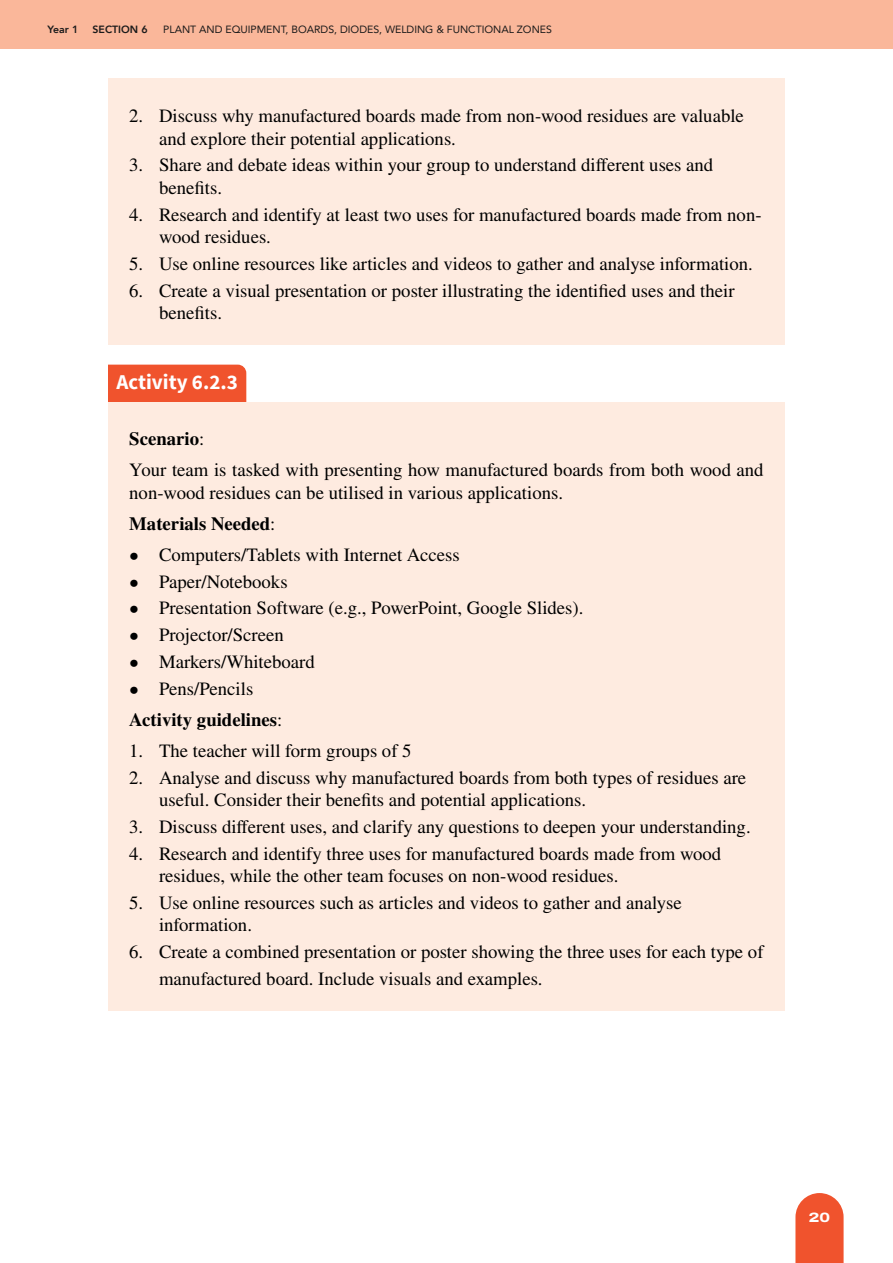
<style>
.page{position:relative;width:893px;height:1263px;background:#fff}
.page>*{position:absolute;margin:0;border:0;box-sizing:border-box;transform-origin:0 0}
.t1{font:700 21px "Source Sans Pro";color:#fff}
.t2{font:18.75px/22.5px "STIX General";color:#000}
.t3{font:700 18.75px/31px "STIX General";color:#000}
.t4{font:800 13.5px "Archivo Expanded";color:#fff}
.t5{font:10.5px "Avenir";color:#1a1a1a}
.t6{font:800 10.5px "Avenir";color:#1a1a1a}
.s1{font-weight:700}
.s2{font-weight:400}
</style>
<div class="page">
<div style="left:0;top:0;width:893px;height:49px;background:#fab79a"></div>
<svg style="left:795px;top:1193px;width:49px;height:70px;background:#f16240"></svg>
<div style="left:108px;top:78px;width:677px;height:93px;background:#feebe0"></div>
<div style="left:108px;top:128px;width:677px;height:92px;background:#feebe0"></div>
<div style="left:108px;top:177px;width:677px;height:92px;background:#feebe0"></div>
<div style="left:108px;top:253px;width:677px;height:92px;background:#feebe0"></div>
<div style="left:108px;top:365px;width:138px;height:37px;background:#f0532d"></div>
<div style="left:108px;top:402px;width:677px;height:69px;background:#feebe0"></div>
<div style="left:108px;top:433px;width:677px;height:92px;background:#feebe0"></div>
<div style="left:108px;top:517px;width:677px;height:70px;background:#feebe0"></div>
<div style="left:108px;top:571px;width:677px;height:69px;background:#feebe0"></div>
<div style="left:108px;top:624px;width:677px;height:70px;background:#feebe0"></div>
<div style="left:108px;top:682px;width:677px;height:70px;background:#feebe0"></div>
<div style="left:108px;top:740px;width:677px;height:92px;background:#feebe0"></div>
<div style="left:108px;top:816px;width:677px;height:92px;background:#feebe0"></div>
<div style="left:108px;top:865px;width:677px;height:92px;background:#feebe0"></div>
<div style="left:108px;top:914px;width:677px;height:97px;background:#feebe0"></div>
<p class="t6" style="left:48px;top:21px;width:32px">Year 1</p>
<p class="t6" style="left:93px;top:21px;width:57px">SECTION 6</p>
<p class="t5" style="left:163px;top:21px;width:390px">PLANT AND EQUIPMENT, BOARDS, DIODES, WELDING &amp; FUNCTIONAL ZONES</p>
<p class="t2" style="left:159px;top:105px;width:586px;text-indent:-30px">2. Discuss why manufactured boards made from non-wood residues are valuable and explore their potential applications.</p>
<p class="t2" style="left:159px;top:155px;width:556px;text-indent:-30px">3. Share and debate ideas within your group to understand different uses and benefits.</p>
<p class="t2" style="left:159px;top:204px;width:604px;text-indent:-30px">4. Research and identify at least two uses for manufactured boards made from non&shy;wood residues.</p>
<p class="t2" style="left:129px;top:253px;width:625px">5. Use online resources like articles and videos to gather and analyse information.</p>
<p class="t2" style="left:159px;top:280px;width:577px;text-indent:-30px">6. Create a visual presentation or poster illustrating the identified uses and their benefits.</p>
<p class="t1" style="left:117px;top:368px;width:123px">Activity 6.2.3</p>
<p class="t2" style="left:129px;top:424px;width:636px;line-height:31px"><span class="s1">Scenario</span>:<br>Your team is tasked with presenting how manufactured boards from both wood and</p>
<p class="t2" style="left:129px;top:478px;width:435px;line-height:31px">non-wood residues can be utilised in various applications.<br><span class="s1">Materials Needed</span>:</p>
<p class="t2" style="left:129px;top:544px;width:332px">• Computers/Tablets with Internet Access</p>
<p class="t2" style="left:129px;top:571px;width:160px">• Paper/Notebooks</p>
<p class="t2" style="left:129px;top:598px;width:456px">• Presentation Software (e.g., PowerPoint, Google Slides).</p>
<p class="t2" style="left:129px;top:624px;width:156px">• Projector/Screen</p>
<p class="t2" style="left:129px;top:651px;width:187px">• Markers/Whiteboard</p>
<p class="t3" style="left:129px;top:674px;width:155px"><span class="s2">• Pens/Pencils<br></span>Activity guidelines<span class="s2">:</span></p>
<p class="t2" style="left:129px;top:740px;width:284px">1. The teacher will form groups of 5</p>
<p class="t2" style="left:159px;top:767px;width:589px;text-indent:-30px">2. Analyse and discuss why manufactured boards from both types of residues are useful. Consider their benefits and potential applications.</p>
<p class="t2" style="left:129px;top:816px;width:623px">3. Discuss different uses, and clarify any questions to deepen your understanding.</p>
<p class="t2" style="left:159px;top:843px;width:564px;text-indent:-30px">4. Research and identify three uses for manufactured boards made from wood residues, while the other team focuses on non-wood residues.</p>
<p class="t2" style="left:159px;top:892px;width:524px;text-indent:-30px">5. Use online resources such as articles and videos to gather and analyse information.</p>
<p class="t2" style="left:159px;top:939px;width:606px;line-height:27px;text-indent:-30px">6. Create a combined presentation or poster showing the three uses for each type of manufactured board. Include visuals and examples.</p>
<p class="t4" style="left:809px;top:1207px;width:23px">20</p>
</div>
